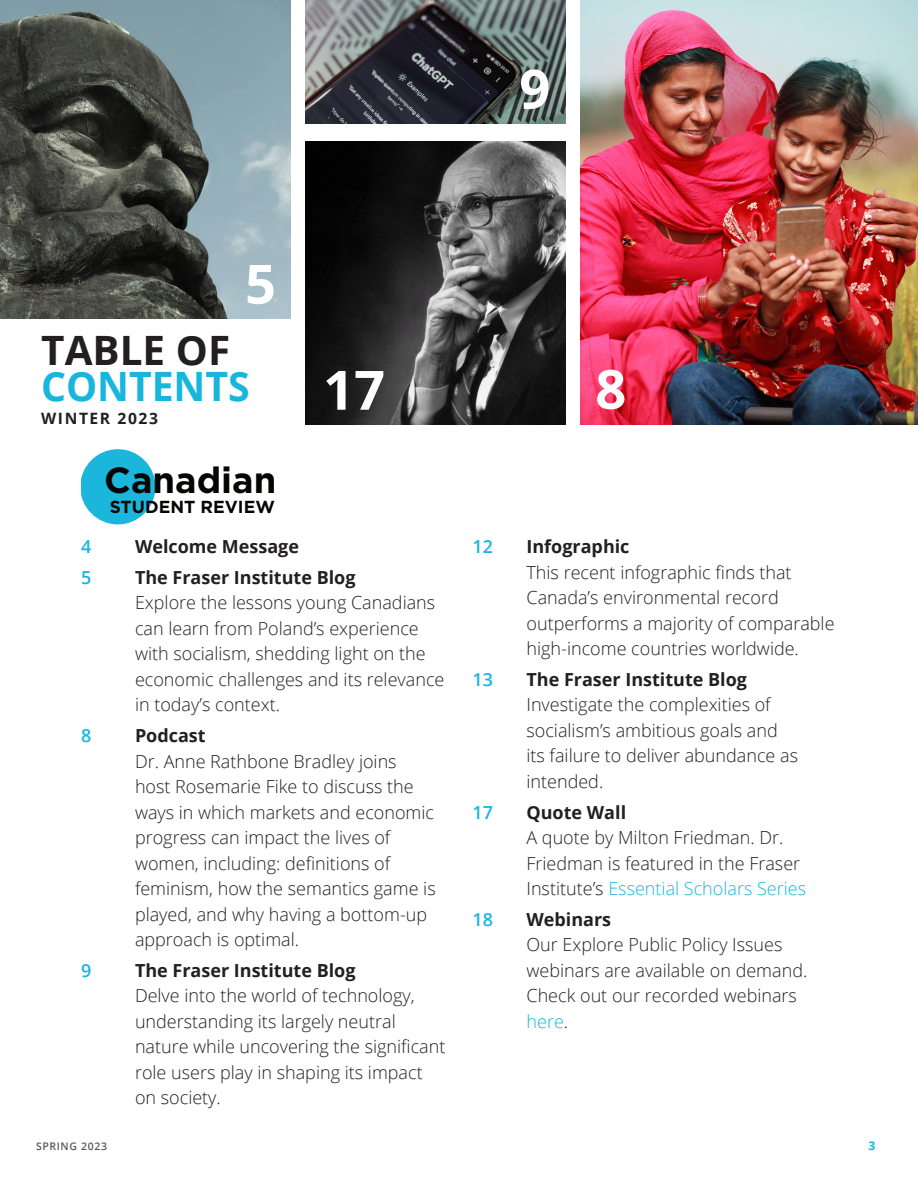
<style>
.page{position:relative;width:918px;height:1188px;background:#fff}
.page>*{position:absolute;margin:0;border:0;box-sizing:border-box;transform-origin:0 0}
.Main_References{font:700 54.3px "Open Sans";color:#fff}
.Main_References-2{font:700 40.5px "Open Sans";letter-spacing:-.005em;color:#18b6dd}
.Main_References-3{font:700 40.5px "Open Sans";color:#231f20}
.t1{font:700 36.3px "Gotham";color:#050504}
.TOC_Description{font:300 18px/25.5px "Open Sans";color:#231f20}
.TOC_Title{font:700 18px "Open Sans";color:#231f20}
.TOC_Title-2{font:600 18px "Open Sans";color:#18b6dd}
.t2{font:700 17.4px "Gotham";color:#050504}
.t3{font:700 15.6px "Open Sans";letter-spacing:.1em;color:#231f20}
.t4{font:700 12px "Open Sans";color:#18b6dd}
.t5{font:600 10.5px "Open Sans";letter-spacing:.06em;color:#57585a}
.s1{color:#18b6dd}
</style>
<div class="page">
<div style="left:81px;top:449px;width:74px;height:75px;background:#1ab6dc;border-radius:50%"></div>
<img style="left:580px;top:0;width:338px;height:424px">
<img style="left:306px;top:141px;width:259px;height:284px">
<img style="left:306px;top:0;width:259px;height:124px">
<img style="left:0;top:0;width:291px;height:319px">
<p class="Main_References" style="left:519px;top:51px;width:32px">9</p>
<p class="Main_References" style="left:245px;top:246px;width:32px">5</p>
<p class="Main_References-3" style="left:41px;top:321px;width:190px">TABLE OF</p>
<p class="Main_References-2" style="left:41px;top:358px;width:210px">CONTENTS</p>
<p class="t3" style="left:41px;top:408px;width:118px">WINTER 2023</p>
<p class="t1" style="left:104px;top:456px;width:174px">Canadian</p>
<p class="t2" style="left:110px;top:495px;width:167px">STUDENT REVIEW</p>
<p class="Main_References" style="left:323px;top:352px;width:63px">17</p>
<p class="TOC_Title-2" style="left:81px;top:534px;width:12px">4</p>
<p class="TOC_Title" style="left:135px;top:534px;width:166px">Welcome Message</p>
<p class="TOC_Title-2" style="left:81px;top:565px;width:12px">5</p>
<p class="TOC_Title" style="left:135px;top:565px;width:222px">The Fraser Institute Blog</p>
<p class="TOC_Description" style="left:135px;top:590px;width:311px">Explore the lessons young Canadians can learn from Poland’s experience with socialism, shedding light on the economic challenges and its relevance in today’s context.</p>
<p class="TOC_Title-2" style="left:81px;top:723px;width:12px">8</p>
<p class="TOC_Title" style="left:135px;top:723px;width:72px">Podcast</p>
<p class="TOC_Description" style="left:135px;top:748px;width:302px">Dr. Anne Rathbone Bradley joins host Rosemarie Fike to discuss the ways in which markets and economic progress can impact the lives of women, including: definitions of feminism, how the semantics game is played, and why having a bottom-up approach is optimal.</p>
<p class="TOC_Title-2" style="left:81px;top:958px;width:12px">9</p>
<p class="TOC_Title" style="left:135px;top:958px;width:222px">The Fraser Institute Blog</p>
<p class="TOC_Description" style="left:135px;top:983px;width:312px">Delve into the world of technology, understanding its largely neutral nature while uncovering the significant role users play in shaping its impact on society.</p>
<p class="Main_References" style="left:595px;top:351px;width:32px">8</p>
<p class="TOC_Title-2" style="left:472px;top:534px;width:22px">12</p>
<p class="TOC_Title" style="left:526px;top:534px;width:105px">Infographic</p>
<p class="TOC_Description" style="left:526px;top:559px;width:310px">This recent infographic finds that Canada’s environmental record outperforms a majority of comparable high-income countries worldwide.</p>
<p class="TOC_Title-2" style="left:472px;top:667px;width:22px">13</p>
<p class="TOC_Title" style="left:526px;top:667px;width:222px">The Fraser Institute Blog</p>
<p class="TOC_Description" style="left:526px;top:692px;width:273px">Investigate the complexities of socialism’s ambitious goals and its failure to deliver abundance as intended.</p>
<p class="TOC_Title-2" style="left:472px;top:800px;width:22px">17</p>
<p class="TOC_Title" style="left:526px;top:799px;width:101px">Quote Wall</p>
<p class="TOC_Description" style="left:526px;top:824px;width:281px">A quote by Milton Friedman. Dr.<br>Friedman is featured in the Fraser<br>Institute’s <span class="s1">Essential Scholars Series</span></p>
<p class="TOC_Title-2" style="left:472px;top:907px;width:22px">18</p>
<p class="TOC_Title" style="left:526px;top:907px;width:86px">Webinars</p>
<p class="TOC_Description" style="left:526px;top:932px;width:282px">Our Explore Public Policy Issues webinars are available on demand.<br>Check out our recorded webinars <span class="s1">here</span>.</p>
<p class="t5" style="left:36px;top:1139px;width:73px">SPRING 2023</p>
<p class="t4" style="left:868px;top:1137px;width:8px">3</p>
</div>
